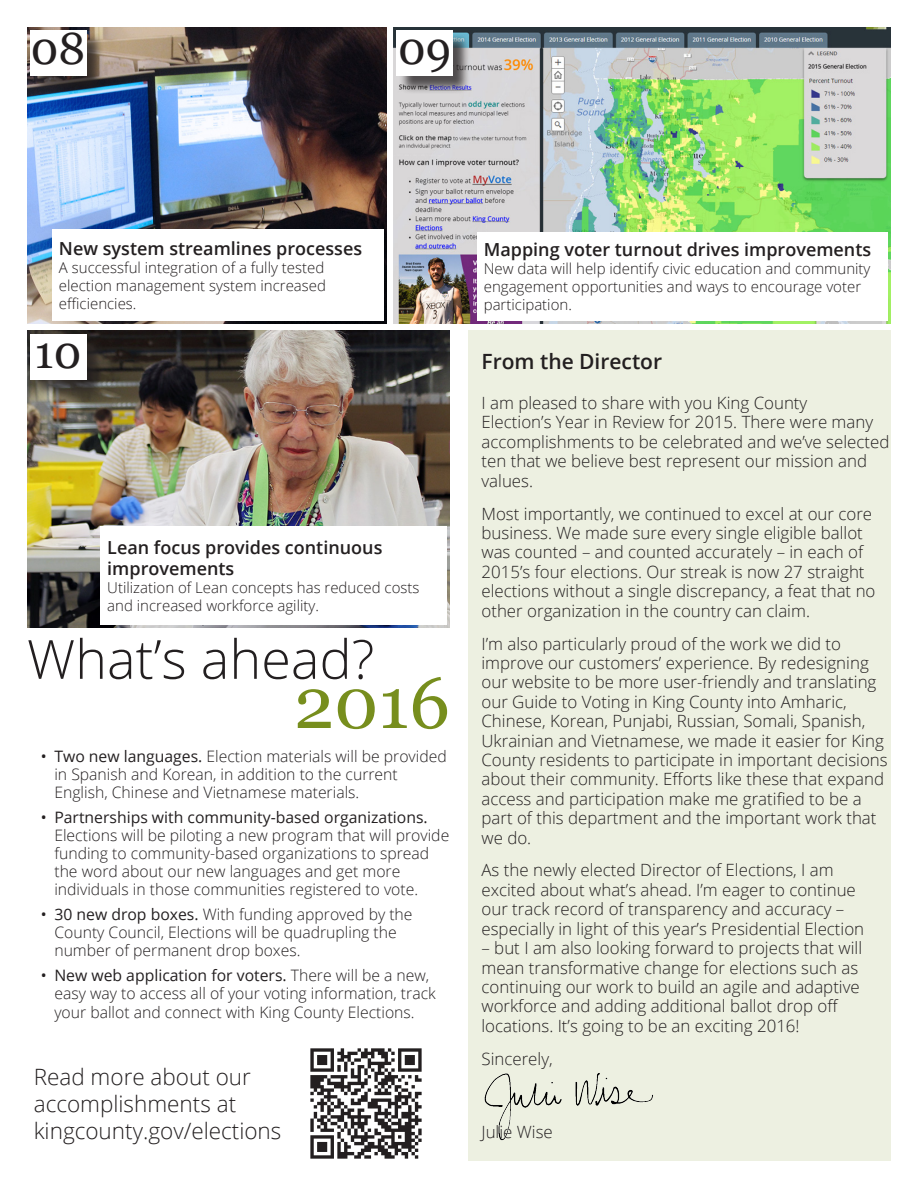
<style>
.page{position:relative;width:918px;height:1188px;background:#fff}
.page>*{position:absolute;margin:0;border:0;box-sizing:border-box;transform-origin:0 0}
.t1{font:72px "Georgia";color:#778e1d}
.t2{font:300 54px "Open Sans";color:#231f20}
.t3{font:45px "Georgia";color:#231f20}
.t4{font:300 22.5px/27px "Open Sans";color:#231f20}
.t5{font:600 21px "Open Sans";color:#231f20}
.t6{font:600 18px/21.6px "Open Sans";color:#231f20}
.t7{font:300 16.8px/19.4px "Open Sans";color:#231f20}
.t8{font:300 15.75px/18.1px "Open Sans";color:#231f20}
.t9{font:300 15px/18px "Open Sans";color:#231f20}
.s1{font-weight:400}
</style>
<div class="page">
<img style="left:27px;top:27px;width:360px;height:297px">
<img style="left:27px;top:331px;width:423px;height:297px">
<div style="left:101px;top:527px;width:346px;height:98px;background:#fff"></div>
<div style="left:52px;top:229px;width:332px;height:92px;background:#fff"></div>
<div style="left:32px;top:32px;width:73px;height:62px;background:#231f20;opacity:.75"></div>
<div style="left:30px;top:30px;width:56px;height:46px;background:#fff"></div>
<div style="left:32px;top:336px;width:73px;height:62px;background:#231f20;opacity:.75"></div>
<div style="left:30px;top:334px;width:56px;height:46px;background:#fff"></div>
<div style="left:468px;top:330px;width:423px;height:831px;background:#edf0e1"></div>
<img style="left:394px;top:27px;width:497px;height:297px">
<div style="left:399px;top:33px;width:72px;height:62px;background:#231f20;opacity:.75"></div>
<div style="left:397px;top:30px;width:56px;height:46px;background:#fff"></div>
<div style="left:477px;top:232px;width:411px;height:89px;background:#fff"></div>
<img style="left:484px;top:1073px;width:169px;height:68px">
<img style="left:310px;top:1048px;width:112px;height:111px">
<p class="t3" style="left:31px;top:21px;width:56px">08</p>
<p class="t3" style="left:398px;top:22px;width:55px">09</p>
<p class="t6" style="left:59px;top:237px;width:305px">New system streamlines processes</p>
<p class="t9" style="left:59px;top:258px;width:269px;text-align:justify">A successful integration of a fully tested election management system increased efficiencies.</p>
<p class="t3" style="left:35px;top:325px;width:48px">10</p>
<p class="t6" style="left:107px;top:536px;width:277px">Lean focus provides continuous improvements</p>
<p class="t9" style="left:107px;top:579px;width:314px">Utilization of Lean concepts has reduced costs and increased workforce agility.</p>
<p class="t2" style="left:27px;top:622px;width:349px">What’s ahead?</p>
<p class="t1" style="left:294px;top:660px;width:158px">2016</p>
<p class="t8" style="left:54px;top:747px;width:394px;text-indent:-13px"><span class="s1">• Two new languages.</span> Election materials will be provided in Spanish and Korean, in addition to the current<br>English, Chinese and Vietnamese materials.</p>
<p class="t8" style="left:54px;top:808px;width:396px;text-indent:-13px"><span class="s1">• Partnerships with community-based organizations.<br></span>Elections will be piloting a new program that will provide funding to community-based organizations to spread the word about our new languages and get more individuals in those communities registered to vote.</p>
<p class="t8" style="left:54px;top:905px;width:360px;text-indent:-13px"><span class="s1">• 30 new drop boxes.</span> With funding approved by the<br>County Council, Elections will be quadrupling the number of permanent drop boxes.</p>
<p class="t8" style="left:54px;top:966px;width:383px;text-indent:-13px"><span class="s1">• New web application for voters.</span> There will be a new, easy way to access all of your voting information, track your ballot and connect with King County Elections.</p>
<p class="t4" style="left:34px;top:1063px;width:249px">Read more about our accomplishments at kingcounty.gov/elections</p>
<p class="t6" style="left:484px;top:238px;width:389px">Mapping voter turnout drives improvements</p>
<p class="t9" style="left:484px;top:259px;width:388px">New data will help identify civic education and community engagement opportunities and ways to encourage voter participation.</p>
<p class="t5" style="left:482px;top:347px;width:182px">From the Director</p>
<p class="t7" style="left:482px;top:393px;width:409px">I am pleased to share with you King County<br>Election’s Year in Review for 2015. There were many accomplishments to be celebrated and we’ve selected ten that we believe best represent our mission and values.</p>
<p class="t7" style="left:482px;top:503px;width:396px">Most importantly, we continued to excel at our core business. We made sure every single eligible ballot was counted – and counted accurately – in each of 2015’s four elections. Our streak is now 27 straight elections without a single discrepancy, a feat that no other organization in the country can claim.</p>
<p class="t7" style="left:482px;top:633px;width:408px">I’m also particularly proud of the work we did to improve our customers’ experience. By redesigning our website to be more user-friendly and translating our Guide to Voting in King County into Amharic, Chinese, Korean, Punjabi, Russian, Somali, Spanish, Ukrainian and Vietnamese, we made it easier for King County residents to participate in important decisions about their community. Efforts like these that expand access and participation make me gratified to be a part of this department and the important work that we do.</p>
<p class="t7" style="left:482px;top:860px;width:384px">As the newly elected Director of Elections, I am excited about what’s ahead. I’m eager to continue our track record of transparency and accuracy – especially in light of this year’s Presidential Election</p>
<p class="t7" style="left:482px;top:938px;width:382px">– but I am also looking forward to projects that will mean transformative change for elections such as continuing our work to build an agile and adaptive workforce and adding additional ballot drop off locations. It’s going to be an exciting 2016!</p>
<p class="t7" style="left:482px;top:1048px;width:73px">Sincerely,</p>
<p class="t7" style="left:482px;top:1122px;width:73px">Julie Wise</p>
</div>
